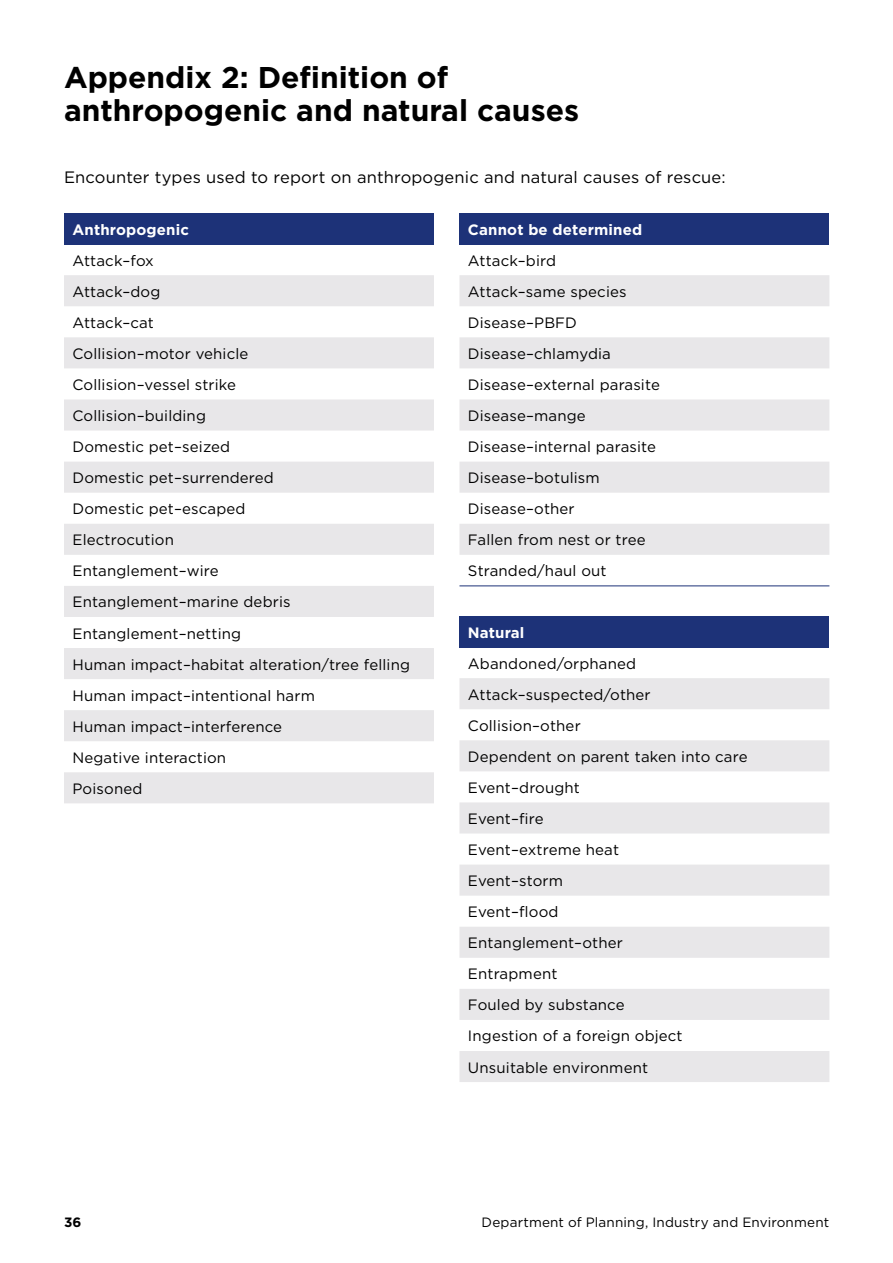
<style>
.page{position:relative;width:893px;height:1263px;background:#fff}
.page>*{position:absolute;margin:0;border:0;box-sizing:border-box;transform-origin:0 0}
.Heading_1{font:700 30px/33px "Gotham";color:#000}
.Body_copy{font:16.5px "Gotham";letter-spacing:.01em;color:#000}
.Table_body_copy{font:15px "Gotham";letter-spacing:.01em;color:#000}
.Table_heading{font:700 15px "Gotham";letter-spacing:.01em;color:#fff}
.t1{font:13.5px "Gotham";letter-spacing:.015em;color:#000}
.t2{font:700 13.5px "Gotham";color:#000}
</style>
<div class="page">
<div style="left:64px;top:213px;width:370px;height:31px;background:#1d3278"></div>
<svg style="left:64px;top:275px;width:370px;height:528px;fill:#e8e7e9"></svg>
<div style="left:459px;top:213px;width:370px;height:31px;background:#1d3278"></div>
<svg style="left:459px;top:275px;width:370px;height:280px;fill:#e8e7e9"></svg>
<hr style="left:459px;top:585px;width:370px;height:1px;background:#1d3278">
<div style="left:459px;top:616px;width:370px;height:31px;background:#1d3278"></div>
<svg style="left:459px;top:678px;width:370px;height:404px"></svg>
<p class="Heading_1" style="left:64px;top:60px;width:517px">Appendix 2: Definition of anthropogenic and natural causes</p>
<p class="Body_copy" style="left:64px;top:167px;width:663px">Encounter types used to report on anthropogenic and natural causes of rescue:</p>
<p class="Table_heading" style="left:73px;top:219px;width:118px">Anthropogenic</p>
<p class="Table_body_copy" style="left:73px;top:251px;width:83px">Attack–fox</p>
<p class="Table_body_copy" style="left:73px;top:282px;width:89px">Attack–dog</p>
<p class="Table_body_copy" style="left:73px;top:313px;width:83px">Attack–cat</p>
<p class="Table_body_copy" style="left:73px;top:344px;width:177px">Collision–motor vehicle</p>
<p class="Table_body_copy" style="left:73px;top:375px;width:165px">Collision–vessel strike</p>
<p class="Table_body_copy" style="left:73px;top:406px;width:135px">Collision–building</p>
<p class="Table_body_copy" style="left:73px;top:437px;width:159px">Domestic pet–seized</p>
<p class="Table_body_copy" style="left:73px;top:468px;width:203px">Domestic pet–surrendered</p>
<p class="Table_body_copy" style="left:73px;top:499px;width:175px">Domestic pet–escaped</p>
<p class="Table_body_copy" style="left:73px;top:530px;width:103px">Electrocution</p>
<p class="Table_body_copy" style="left:73px;top:561px;width:148px">Entanglement–wire</p>
<p class="Table_body_copy" style="left:73px;top:592px;width:220px">Entanglement–marine debris</p>
<p class="Table_body_copy" style="left:73px;top:624px;width:170px">Entanglement–netting</p>
<p class="Table_body_copy" style="left:73px;top:655px;width:339px">Human impact–habitat alteration/tree felling</p>
<p class="Table_body_copy" style="left:73px;top:686px;width:244px">Human impact–intentional harm</p>
<p class="Table_body_copy" style="left:73px;top:717px;width:211px">Human impact–interference</p>
<p class="Table_body_copy" style="left:73px;top:748px;width:155px">Negative interaction</p>
<p class="Table_body_copy" style="left:73px;top:779px;width:71px">Poisoned</p>
<p class="Table_heading" style="left:468px;top:219px;width:176px">Cannot be determined</p>
<p class="Table_body_copy" style="left:468px;top:251px;width:90px">Attack–bird</p>
<p class="Table_body_copy" style="left:468px;top:282px;width:160px">Attack–same species</p>
<p class="Table_body_copy" style="left:468px;top:313px;width:111px">Disease–PBFD</p>
<p class="Table_body_copy" style="left:468px;top:344px;width:144px">Disease–chlamydia</p>
<p class="Table_body_copy" style="left:468px;top:375px;width:193px">Disease–external parasite</p>
<p class="Table_body_copy" style="left:468px;top:406px;width:119px">Disease–mange</p>
<p class="Table_body_copy" style="left:468px;top:437px;width:190px">Disease–internal parasite</p>
<p class="Table_body_copy" style="left:468px;top:468px;width:133px">Disease–botulism</p>
<p class="Table_body_copy" style="left:468px;top:499px;width:108px">Disease–other</p>
<p class="Table_body_copy" style="left:468px;top:530px;width:179px">Fallen from nest or tree</p>
<p class="Table_body_copy" style="left:468px;top:561px;width:140px">Stranded/haul out</p>
<p class="Table_heading" style="left:468px;top:622px;width:58px">Natural</p>
<p class="Table_body_copy" style="left:468px;top:654px;width:170px">Abandoned/orphaned</p>
<p class="Table_body_copy" style="left:468px;top:685px;width:184px">Attack–suspected/other</p>
<p class="Table_body_copy" style="left:468px;top:716px;width:114px">Collision–other</p>
<p class="Table_body_copy" style="left:468px;top:747px;width:281px">Dependent on parent taken into care</p>
<p class="Table_body_copy" style="left:468px;top:778px;width:114px">Event–drought</p>
<p class="Table_body_copy" style="left:468px;top:809px;width:77px">Event–fire</p>
<p class="Table_body_copy" style="left:468px;top:840px;width:153px">Event–extreme heat</p>
<p class="Table_body_copy" style="left:468px;top:871px;width:97px">Event–storm</p>
<p class="Table_body_copy" style="left:468px;top:902px;width:92px">Event–flood</p>
<p class="Table_body_copy" style="left:468px;top:933px;width:156px">Entanglement–other</p>
<p class="Table_body_copy" style="left:468px;top:964px;width:91px">Entrapment</p>
<p class="Table_body_copy" style="left:468px;top:995px;width:158px">Fouled by substance</p>
<p class="Table_body_copy" style="left:468px;top:1026px;width:216px">Ingestion of a foreign object</p>
<p class="Table_body_copy" style="left:468px;top:1057px;width:182px">Unsuitable environment</p>
<p class="t2" style="left:64px;top:1213px;width:19px">36</p>
<p class="t1" style="left:482px;top:1213px;width:349px">Department of Planning, Industry and Environment</p>
</div>
